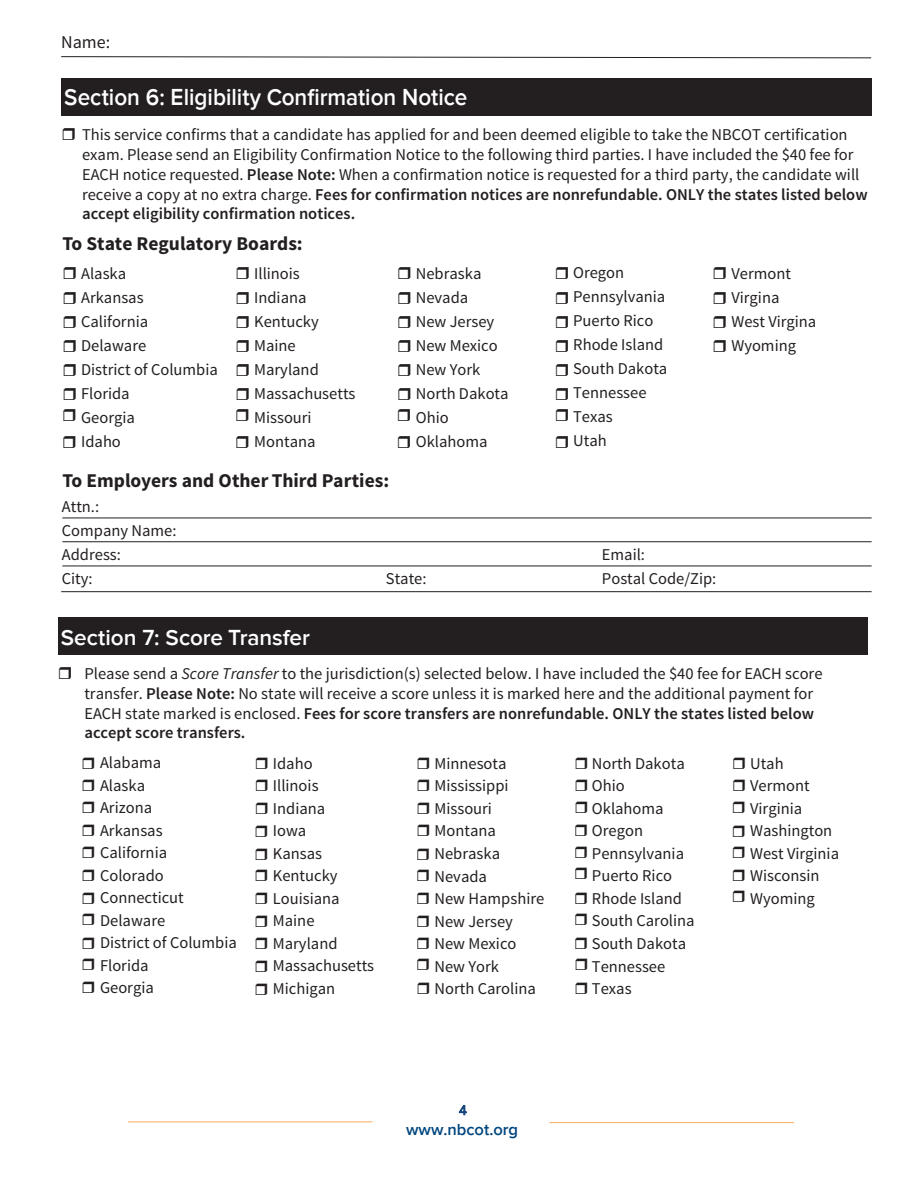
<style>
.page{position:relative;width:918px;height:1188px;background:#fff}
.page>*{position:absolute;margin:0;border:0;box-sizing:border-box;transform-origin:0 0}
.t1{font:600 24px "Proxima Nova";color:#fff;scale:.94 1}
.t2{font:600 22.5px "Proxima Nova";color:#fff}
.t3{font:700 19.5px "Source Sans Pro";color:#231f20}
.t4{font:18px "Source Sans Pro";color:#231f20}
.t5{font:16.5px/22.5px "Source Sans Pro";color:#231f20}
.t6{font:600 16.5px "Proxima Nova";color:#00467f}
.s1{font-weight:600}
.s2{font-style:italic}
</style>
<div class="page">
<hr style="left:128px;top:1122px;width:245px;height:1px;background:#faae5f">
<hr style="left:549px;top:1122px;width:245px;height:1px;background:#faae5f">
<svg style="left:459px;top:1105px;width:8px;height:10px"></svg>
<div style="left:61px;top:78px;width:810px;height:37px;background:#231f20"></div>
<hr style="left:62px;top:518px;width:810px;height:1px;background:#231f20">
<hr style="left:62px;top:541px;width:810px;height:1px;background:#231f20">
<hr style="left:62px;top:566px;width:810px;height:1px;background:#231f20">
<hr style="left:61px;top:591px;width:811px;height:1px;background:#231f20">
<div style="left:58px;top:617px;width:810px;height:38px;background:#231f20"></div>
<svg style="left:61px;top:56px;width:811px;height:2px"></svg>
<p class="t4" style="left:61px;top:31px;width:51px">Name:</p>
<h1 class="t1" style="left:64px;top:83px;width:430px">Section 6: Eligibility Confirmation Notice</h1>
<p class="t5" style="left:82px;top:125px;width:787px;line-height:19.8px">This service confirms that a candidate has applied for and been deemed eligible to take the NBCOT certification exam. Please send an Eligibility Confirmation Notice to the following third parties. I have included the $40 fee for EACH notice requested. <span class="s1">Please Note:</span> When a confirmation notice is requested for a third party, the candidate will receive a copy at no extra charge. <span class="s1">Fees for confirmation notices are nonrefundable. ONLY the states listed below accept eligibility confirmation notices.</span></p>
<p class="t3" style="left:62px;top:231px;width:242px">To State Regulatory Boards:</p>
<p class="t5" style="left:254px;top:262px;width:103px;line-height:24px">Illinois<br>Indiana<br>Kentucky<br>Maine<br>Maryland<br>Massachusetts<br>Missouri<br>Montana</p>
<p class="t5" style="left:416px;top:262px;width:94px;line-height:24px">Nebraska<br>Nevada<br>New Jersey<br>New Mexico<br>New York<br>North Dakota<br>Ohio<br>Oklahoma</p>
<p class="t5" style="left:81px;top:261px;width:138px;line-height:24px">Alaska<br>Arkansas<br>California<br>Delaware<br>District of Columbia<br>Florida<br>Georgia<br>Idaho</p>
<p class="t3" style="left:62px;top:468px;width:328px">To Employers and Other Third Parties:</p>
<p class="t5" style="left:62px;top:494px;width:116px;line-height:24px">Attn.:<br>Company Name:<br>Address:</p>
<p class="t5" style="left:573px;top:261px;width:96px;line-height:24px">Oregon<br>Pennsylvania<br>Puerto Rico<br>Rhode Island<br>South Dakota<br>Tennessee<br>Texas<br>Utah</p>
<p class="t5" style="left:731px;top:262px;width:86px;line-height:24px">Vermont<br>Virgina<br>West Virgina<br>Wyoming</p>
<p class="t5" style="left:602px;top:543px;width:45px">Email:</p>
<p class="t5" style="left:62px;top:567px;width:32px">City:</p>
<p class="t5" style="left:386px;top:567px;width:42px">State:</p>
<p class="t5" style="left:602px;top:567px;width:116px">Postal Code/Zip:</p>
<h2 class="t2" style="left:61px;top:624px;width:251px">Section 7: Score Transfer</h2>
<p class="t5" style="left:84px;top:664px;width:740px;line-height:19.8px">Please send a <span class="s2">Score Transfer</span> to the jurisdiction(s) selected below. I have included the $40 fee for EACH score transfer. <span class="s1">Please Note:</span> No state will receive a score unless it is marked here and the additional payment for EACH state marked is enclosed. <span class="s1">Fees for score transfers are nonrefundable. ONLY the states listed below accept score transfers.</span></p>
<p class="t5" style="left:273px;top:752px;width:103px">Idaho<br>Illinois<br>Indiana<br>Iowa<br>Kansas<br>Kentucky<br>Louisiana<br>Maine<br>Maryland<br>Massachusetts<br>Michigan</p>
<p class="t5" style="left:435px;top:753px;width:111px">Minnesota<br>Mississippi<br>Missouri<br>Montana<br>Nebraska<br>Nevada<br>New Hampshire<br>New Jersey<br>New Mexico<br>New York<br>North Carolina</p>
<p class="t5" style="left:750px;top:752px;width:91px">Utah<br>Vermont<br>Virginia<br>Washington<br>West Virginia<br>Wisconsin<br>Wyoming</p>
<p class="t5" style="left:100px;top:752px;width:138px">Alabama<br>Alaska<br>Arizona<br>Arkansas<br>California<br>Colorado<br>Connecticut<br>Delaware<br>District of Columbia<br>Florida<br>Georgia</p>
<p class="t5" style="left:592px;top:753px;width:104px">North Dakota<br>Ohio<br>Oklahoma<br>Oregon<br>Pennsylvania<br>Puerto Rico<br>Rhode Island<br>South Carolina<br>South Dakota<br>Tennessee<br>Texas</p>
<p class="t6" style="left:406px;top:1120px;width:114px">www.nbcot.org</p>
</div>
